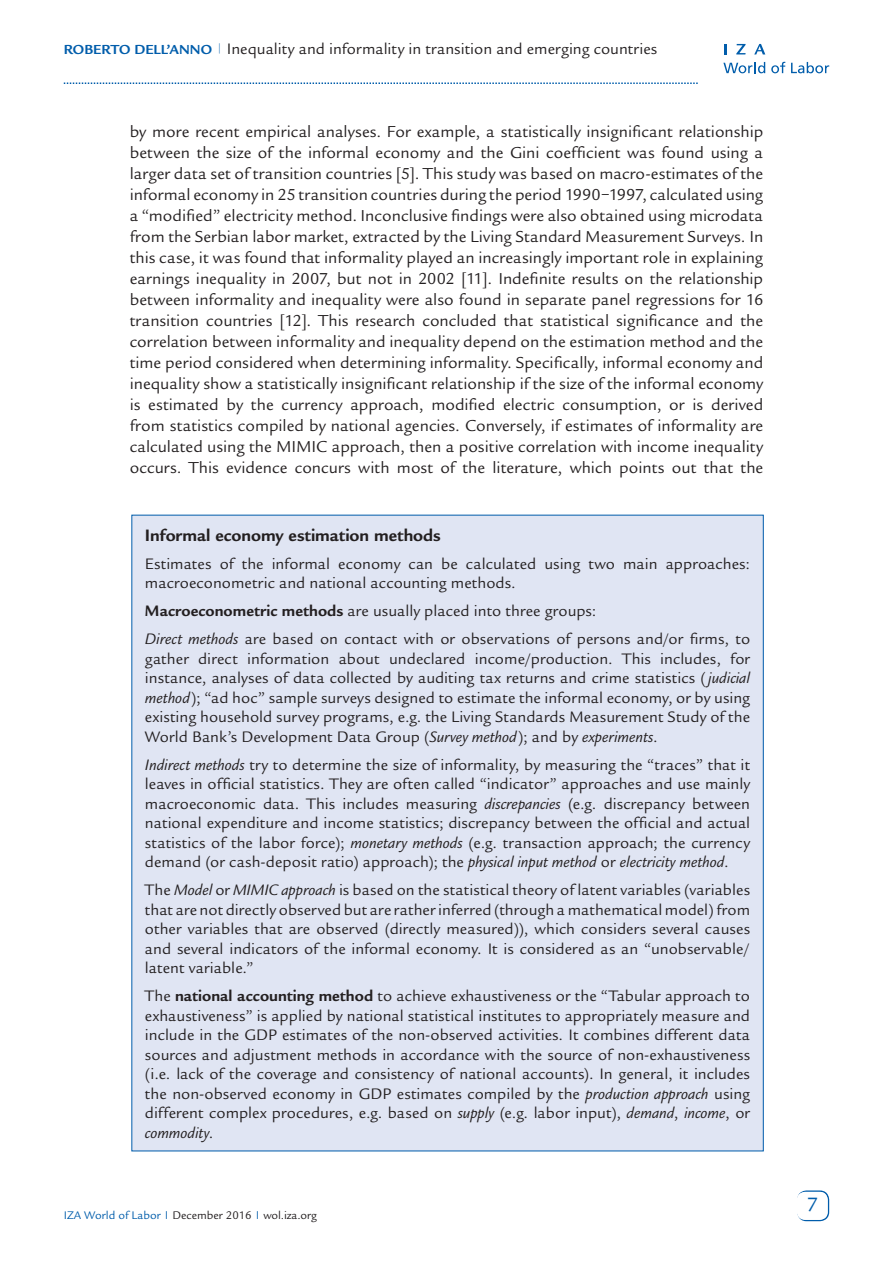
<style>
.page{position:relative;width:893px;height:1263px;background:#fff}
.page>*{position:absolute;margin:0;border:0;box-sizing:border-box;transform-origin:0 0}
.t1{font:21px "Legacy Sans Std";color:#015dab}
.t2{font:700 18px "Legacy Sans Std";color:#231f20}
.t3{font:17.25px/21px "Legacy Sans Std";color:#231f20;text-align:justify}
.t4{font:16.5px/19.5px "Legacy Sans Std";letter-spacing:.005em;color:#231f20;text-align:justify}
.t5{font:12px "Legacy Sans Std";color:#231f20}
.s1{font-weight:700;font-size:14.25px;color:#015dab}
.s2{font-weight:700}
.s3{font-style:italic}
.s4{color:#015dab}
</style>
<div class="page">
<div style="left:797px;top:1190px;width:32px;height:31px;border:2px solid #015dab;border-radius:9px"></div>
<div style="left:797px;top:1192px;width:31px;height:28px;background:#fff;border-radius:9px"></div>
<svg style="left:64px;top:82px;width:634px;height:2px"></svg>
<svg style="left:723px;top:62px;width:42px;height:11px"></svg>
<svg style="left:771px;top:62px;width:14px;height:11px"></svg>
<svg style="left:791px;top:62px;width:38px;height:11px"></svg>
<svg style="left:724px;top:44px;width:2px;height:10px"></svg>
<svg style="left:736px;top:44px;width:10px;height:10px"></svg>
<svg style="left:754px;top:44px;width:11px;height:10px"></svg>
<div style="left:132px;top:515px;width:631px;height:636px;background:#e0e5f3"></div>
<p class="t4" style="left:64px;top:39px;width:595px"><span class="s1">Roberto Dell’Anno</span> <sup>|</sup> Inequality and informality in transition and emerging countries</p>
<p class="t3" style="left:130px;top:122px;width:635px">by more recent empirical analyses. For example, a statistically insignificant relationship between the size of the informal economy and the Gini coefficient was found using a larger data set of transition countries [5]. This study was based on macro-estimates of the informal economy in 25 transition countries during the period 1990−1997, calculated using a “modified” electricity method. Inconclusive findings were also obtained using microdata from the Serbian labor market, extracted by the Living Standard Measurement Surveys. In this case, it was found that informality played an increasingly important role in explaining earnings inequality in 2007, but not in 2002 [11]. Indefinite results on the relationship between informality and inequality were also found in separate panel regressions for 16 transition countries [12]. This research concluded that statistical significance and the correlation between informality and inequality depend on the estimation method and the time period considered when determining informality. Specifically, informal economy and inequality show a statistically insignificant relationship if the size of the informal economy is estimated by the currency approach, modified electric consumption, or is derived from statistics compiled by national agencies. Conversely, if estimates of informality are calculated using the MIMIC approach, then a positive correlation with income inequality occurs. This evidence concurs with most of the literature, which points out that the</p>
<p class="t2" style="left:145px;top:525px;width:297px">Informal economy estimation methods</p>
<p class="t4" style="left:145px;top:554px;width:607px">Estimates of the informal economy can be calculated using two main approaches: macroeconometric and national accounting methods.</p>
<p class="t4" style="left:145px;top:597px;width:607px;line-height:28px"><span class="s2">Macroeconometric methods</span> are usually placed into three groups:<br><span class="s3">Direct methods</span> are based on contact with or observations of persons and/or firms, to</p>
<p class="t4" style="left:145px;top:649px;width:607px">gather direct information about undeclared income/production. This includes, for instance, analyses of data collected by auditing tax returns and crime statistics (<span class="s3">judicial method</span>); “ad hoc” sample surveys designed to estimate the informal economy, or by using existing household survey programs, e.g. the Living Standards Measurement Study of the World Bank’s Development Data Group (<span class="s3">Survey method</span>); and by <span class="s3">experiments</span>.</p>
<p class="t4" style="left:145px;top:755px;width:607px"><span class="s3">Indirect methods</span> try to determine the size of informality, by measuring the “traces” that it leaves in official statistics. They are often called “indicator” approaches and use mainly macroeconomic data. This includes measuring <span class="s3">discrepancies</span> (e.g. discrepancy between national expenditure and income statistics; discrepancy between the official and actual statistics of the labor force); <span class="s3">monetary methods</span> (e.g. transaction approach; the currency demand (or cash-deposit ratio) approach); the <span class="s3">physical input method</span> or <span class="s3">electricity method</span>.</p>
<p class="t4" style="left:145px;top:880px;width:607px">The <span class="s3">Model</span> or <span class="s3">MIMIC approach</span> is based on the statistical theory of latent variables (variables that are not directly observed but are rather inferred (through a mathematical model) from other variables that are observed (directly measured)), which considers several causes and several indicators of the informal economy. It is considered as an “unobservable/ latent variable.”</p>
<p class="t4" style="left:145px;top:986px;width:607px">The <span class="s2">national accounting method</span> to achieve exhaustiveness or the “Tabular approach to exhaustiveness” is applied by national statistical institutes to appropriately measure and include in the GDP estimates of the non-observed activities. It combines different data sources and adjustment methods in accordance with the source of non-exhaustiveness (i.e. lack of the coverage and consistency of national accounts). In general, it includes the non-observed economy in GDP estimates compiled by the <span class="s3">production approach</span> using different complex procedures, e.g. based on <span class="s3">supply</span> (e.g. labor input), <span class="s3">demand</span>, <span class="s3">income</span>, or <span class="s3">commodity</span>.</p>
<p class="t5" style="left:64px;top:1208px;width:255px"><span class="s4">IZA World of Labor</span> <sup>|</sup> December 2016 <sup>|</sup> wol.iza.org</p>
<p class="t1" style="left:807px;top:1192px;width:13px">7</p>
</div>
